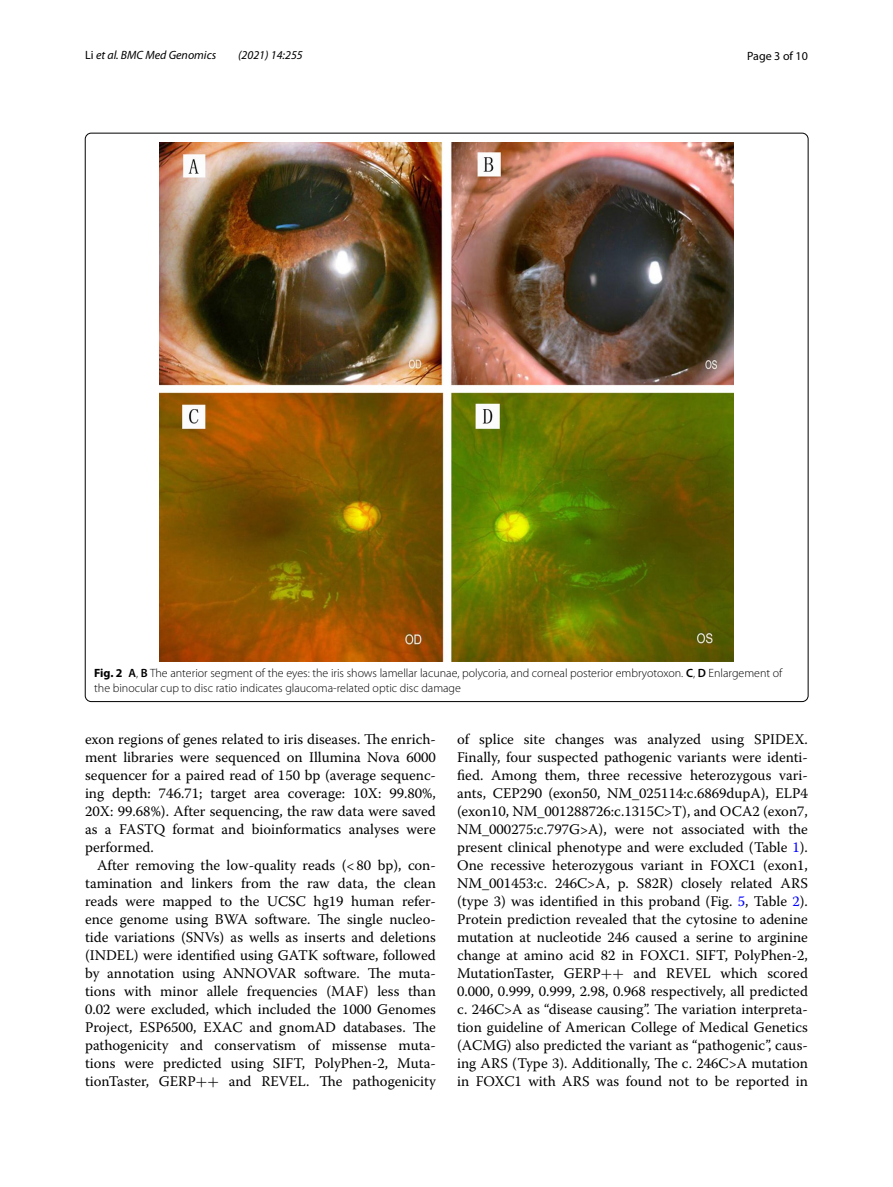
<style>
.page{position:relative;width:893px;height:1187px;background:#fff}
.page>*{position:absolute;margin:0;border:0;box-sizing:border-box;transform-origin:0 0}
.t1{font:14.7px/18px "Warnock Pro";color:#000;text-align:justify}
.t2{font:300 12px/15px "Myriad Pro";color:#000}
.t3{font:italic 12px "Myriad Pro";color:#000}
.t4{font:12px "Myriad Pro";color:#000}
.s1{font-style:normal}
.s2{font-weight:700}
.s3{font-weight:600}
.s4{font-family:"MTSY"}
.s5{color:#00f}
</style>
<div class="page">
<img style="left:160px;top:142px;width:574px;height:520px">
<p class="t3" style="left:85px;top:48px;width:133px"><span class="s1">Li</span> et al. BMC Med Genomics</p>
<p class="t3" style="left:238px;top:48px;width:66px">(2021) 14:255</p>
<p class="t4" style="left:747px;top:48px;width:62px">Page 3 of 10</p>
<p class="t2" style="left:94px;top:665px;width:690px"><span class="s2">Fig. 2</span> <span class="s3">A</span>, <span class="s3">B</span> The anterior segment of the eyes: the iris shows lamellar lacunae, polycoria, and corneal posterior embryotoxon. <span class="s3">C</span>, <span class="s3">D</span> Enlargement of the binocular cup to disc ratio indicates glaucoma-related optic disc damage</p>
<p class="t1" style="left:85px;top:730px;width:352px">exon regions of genes related to iris diseases. The enrich&shy;ment libraries were sequenced on Illumina Nova 6000 sequencer for a paired read of 150 bp (average sequenc&shy;ing depth: 746.71; target area coverage: 10X: 99.80%, 20X: 99.68%). After sequencing, the raw data were saved as a FASTQ format and bioinformatics analyses were performed.</p>
<p class="t1" style="left:85px;top:856px;width:352px;text-indent:12px">After removing the low-quality reads (&lt;80 bp), con&shy;tamination and linkers from the raw data, the clean reads were mapped to the UCSC hg19 human refer&shy;ence genome using BWA software. The single nucleo&shy;tide variations (SNVs) as wells as inserts and deletions (INDEL) were identified using GATK software, followed by annotation using ANNOVAR software. The muta&shy;tions with minor allele frequencies (MAF) less than 0.02 were excluded, which included the 1000 Genomes Project, ESP6500, EXAC and gnomAD databases. The pathogenicity and conservatism of missense muta&shy;tions were predicted using SIFT, PolyPhen-2, Muta&shy;tionTaster, GERP<span class="s4">++</span> and REVEL. The pathogenicity</p>
<p class="t1" style="left:457px;top:730px;width:352px">of splice site changes was analyzed using SPIDEX.<br>Finally, four suspected pathogenic variants were identi&shy;fied. Among them, three recessive heterozygous vari&shy;ants, CEP290 (exon50, NM_025114:c.6869dupA), ELP4 (exon10, NM_001288726:c.1315C&gt;T), and OCA2 (exon7, NM_000275:c.797G&gt;A), were not associated with the present clinical phenotype and were excluded (Table <span class="s5">1</span>).<br>One recessive heterozygous variant in FOXC1 (exon1, NM_001453:c. 246C&gt;A, p. S82R) closely related ARS (type 3) was identified in this proband (Fig. <span class="s5">5</span>, Table <span class="s5">2</span>).<br>Protein prediction revealed that the cytosine to adenine mutation at nucleotide 246 caused a serine to arginine change at amino acid 82 in FOXC1. SIFT, PolyPhen-2, MutationTaster, GERP<span class="s4">++</span> and REVEL which scored 0.000, 0.999, 0.999, 2.98, 0.968 respectively, all predicted c. 246C&gt;A as “disease causing”. The variation interpreta&shy;tion guideline of American College of Medical Genetics (ACMG) also predicted the variant as “pathogenic”, caus&shy;ing ARS (Type 3). Additionally, The c. 246C&gt;A mutation in FOXC1 with ARS was found not to be reported in</p>
</div>
